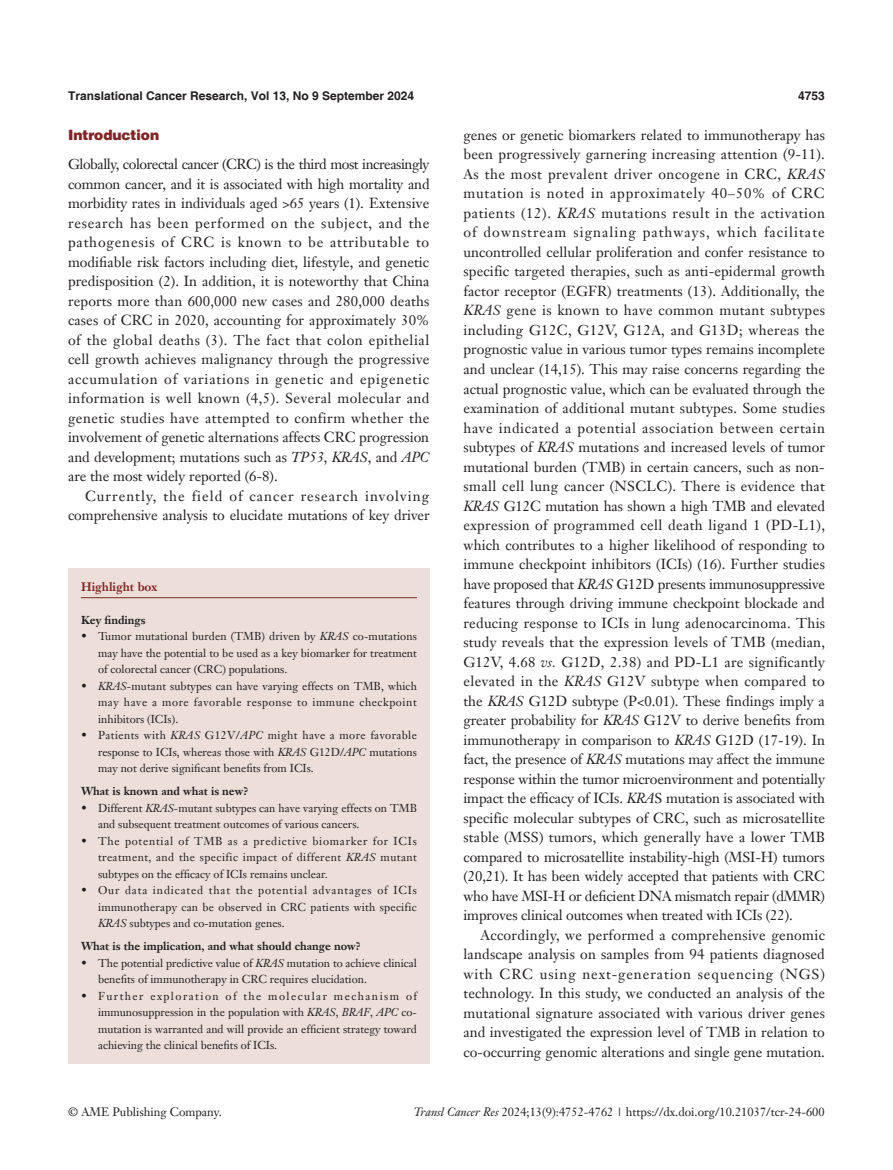
<style>
.page{position:relative;width:893px;height:1170px;background:#fff}
.page>*{position:absolute;margin:0;border:0;box-sizing:border-box;transform-origin:0 0}
.t1{font:14.25px/19.5px "Janson Text LT";color:#231f20;text-align:justify}
._1ji-zhengti{font:900 14.25px "Helvetica";color:#812627}
.t2{font:12px "Janson Text LT";color:#231f20}
.t3{font:700 12px "Helvetica";color:#231f20}
.Cite{font:700 12px "Janson Text LT";color:#812627}
.box-zhengwen{font:11.25px/16.5px "Janson Text LT";color:#231f20;text-align:justify}
.box-biaoti-1_5mm{font:700 11.25px "Janson Text LT";color:#231f20}
.box-biaoti{font:700 11.25px "Janson Text LT";color:#231f20}
.s1{font-style:italic}
</style>
<div class="page">
<div style="left:68px;top:568px;width:362px;height:495px;background:#ecdfd9"></div>
<hr style="left:81px;top:597px;width:336px;height:1px;background:#812627">
<p class="t3" style="left:68px;top:88px;width:348px">Translational Cancer Research, Vol 13, No 9 September 2024</p>
<p class="t3" style="left:798px;top:88px;width:28px">4753</p>
<p class="_1ji-zhengti" style="left:68px;top:126px;width:93px">Introduction</p>
<p class="t1" style="left:68px;top:154px;width:363px">Globally, colorectal cancer (CRC) is the third most increasingly common cancer, and it is associated with high mortality and morbidity rates in individuals aged &gt;65 years (1). Extensive research has been performed on the subject, and the pathogenesis of CRC is known to be attributable to modifiable risk factors including diet, lifestyle, and genetic predisposition (2). In addition, it is noteworthy that China reports more than 600,000 new cases and 280,000 deaths cases of CRC in 2020, accounting for approximately 30% of the global deaths (3). The fact that colon epithelial cell growth achieves malignancy through the progressive accumulation of variations in genetic and epigenetic information is well known (4,5). Several molecular and genetic studies have attempted to confirm whether the involvement of genetic alternations affects CRC progression and development; mutations such as <span class="s1">TP53</span>, <span class="s1">KRAS</span>, and <span class="s1">APC </span>are the most widely reported (6-8).</p>
<p class="t1" style="left:68px;top:486px;width:363px;text-align:right">Currently, the field of cancer research involving comprehensive analysis to elucidate mutations of key driver</p>
<p class="Cite" style="left:81px;top:579px;width:78px">Highlight box</p>
<p class="box-biaoti" style="left:81px;top:612px;width:66px">Key findings</p>
<p class="box-zhengwen" style="left:98px;top:628px;width:320px;text-indent:-17px">• Tumor mutational burden (TMB) driven by <span class="s1">KRAS</span> co-mutations may have the potential to be used as a key biomarker for treatment of colorectal cancer (CRC) populations.</p>
<p class="box-zhengwen" style="left:98px;top:677px;width:320px;text-indent:-17px">• <span class="s1">KRAS</span>-mutant subtypes can have varying effects on TMB, which may have a more favorable response to immune checkpoint inhibitors (ICIs).</p>
<p class="box-zhengwen" style="left:98px;top:727px;width:320px;text-indent:-17px">• Patients with <span class="s1">KRAS</span> G12V/<span class="s1">APC</span> might have a more favorable response to ICIs, whereas those with <span class="s1">KRAS</span> G12D/<span class="s1">APC</span> mutations may not derive significant benefits from ICIs.</p>
<p class="box-biaoti-1_5mm" style="left:81px;top:784px;width:169px">What is known and what is new?</p>
<p class="box-zhengwen" style="left:98px;top:799px;width:320px;text-indent:-17px">• Different <span class="s1">KRAS</span>-mutant subtypes can have varying effects on TMB and subsequent treatment outcomes of various cancers.</p>
<p class="box-zhengwen" style="left:98px;top:832px;width:320px;text-indent:-17px">• The potential of TMB as a predictive biomarker for ICIs treatment, and the specific impact of different <span class="s1">KRAS</span> mutant subtypes on the efficacy of ICIs remains unclear.</p>
<p class="box-zhengwen" style="left:98px;top:882px;width:320px;text-indent:-17px">• Our data indicated that the potential advantages of ICIs immunotherapy can be observed in CRC patients with specific <span class="s1">KRAS</span> subtypes and co-mutation genes.</p>
<p class="box-biaoti-1_5mm" style="left:81px;top:938px;width:281px">What is the implication, and what should change now?</p>
<p class="box-zhengwen" style="left:98px;top:954px;width:320px;text-indent:-17px">• The potential predictive value of <span class="s1">KRAS</span> mutation to achieve clinical benefits of immunotherapy in CRC requires elucidation.</p>
<p class="box-zhengwen" style="left:98px;top:987px;width:320px;text-indent:-17px">• Further exploration of the molecular mechanism of immunosuppression in the population with <span class="s1">KRAS</span>, <span class="s1">BRAF</span>, <span class="s1">APC</span> co&shy;mutation is warranted and will provide an efficient strategy toward achieving the clinical benefits of ICIs.</p>
<p class="t1" style="left:463px;top:125px;width:363px">genes or genetic biomarkers related to immunotherapy has been progressively garnering increasing attention (9-11).<br>As the most prevalent driver oncogene in CRC, <span class="s1">KRAS </span>mutation is noted in approximately 40–50% of CRC patients (12). <span class="s1">KRAS</span> mutations result in the activation of downstream signaling pathways, which facilitate uncontrolled cellular proliferation and confer resistance to specific targeted therapies, such as anti-epidermal growth factor receptor (EGFR) treatments (13). Additionally, the <span class="s1">KRAS</span> gene is known to have common mutant subtypes including G12C, G12V, G12A, and G13D; whereas the prognostic value in various tumor types remains incomplete and unclear (14,15). This may raise concerns regarding the actual prognostic value, which can be evaluated through the examination of additional mutant subtypes. Some studies have indicated a potential association between certain subtypes of <span class="s1">KRAS</span> mutations and increased levels of tumor mutational burden (TMB) in certain cancers, such as non&shy;small cell lung cancer (NSCLC). There is evidence that <span class="s1">KRAS</span> G12C mutation has shown a high TMB and elevated expression of programmed cell death ligand 1 (PD-L1), which contributes to a higher likelihood of responding to immune checkpoint inhibitors (ICIs) (16). Further studies have proposed that <span class="s1">KRAS</span> G12D presents immunosuppressive features through driving immune checkpoint blockade and reducing response to ICIs in lung adenocarcinoma. This study reveals that the expression levels of TMB (median, G12V, 4.68 <span class="s1">vs.</span> G12D, 2.38) and PD-L1 are significantly elevated in the <span class="s1">KRAS</span> G12V subtype when compared to the <span class="s1">KRAS</span> G12D subtype (P&lt;0.01). These findings imply a greater probability for <span class="s1">KRAS</span> G12V to derive benefits from immunotherapy in comparison to <span class="s1">KRAS</span> G12D (17-19). In fact, the presence of <span class="s1">KRAS</span> mutations may affect the immune response within the tumor microenvironment and potentially impact the efficacy of ICIs. <span class="s1">KRA</span>S mutation is associated with specific molecular subtypes of CRC, such as microsatellite stable (MSS) tumors, which generally have a lower TMB compared to microsatellite instability-high (MSI-H) tumors (20,21). It has been widely accepted that patients with CRC who have MSI-H or deficient DNA mismatch repair (dMMR) improves clinical outcomes when treated with ICIs (22).</p>
<p class="t1" style="left:463px;top:924px;width:363px;text-indent:17px">Accordingly, we performed a comprehensive genomic landscape analysis on samples from 94 patients diagnosed with CRC using next-generation sequencing (NGS) technology. In this study, we conducted an analysis of the mutational signature associated with various driver genes and investigated the expression level of TMB in relation to co-occurring genomic alterations and single gene mutation.</p>
<p class="t2" style="left:68px;top:1104px;width:155px">© AME Publishing Company.</p>
<p class="t2" style="left:414px;top:1104px;width:412px"><span class="s1">Transl Cancer Res</span> 2024;13(9):4752-4762 | https://dx.doi.org/10.21037/tcr-24-600</p>
</div>
